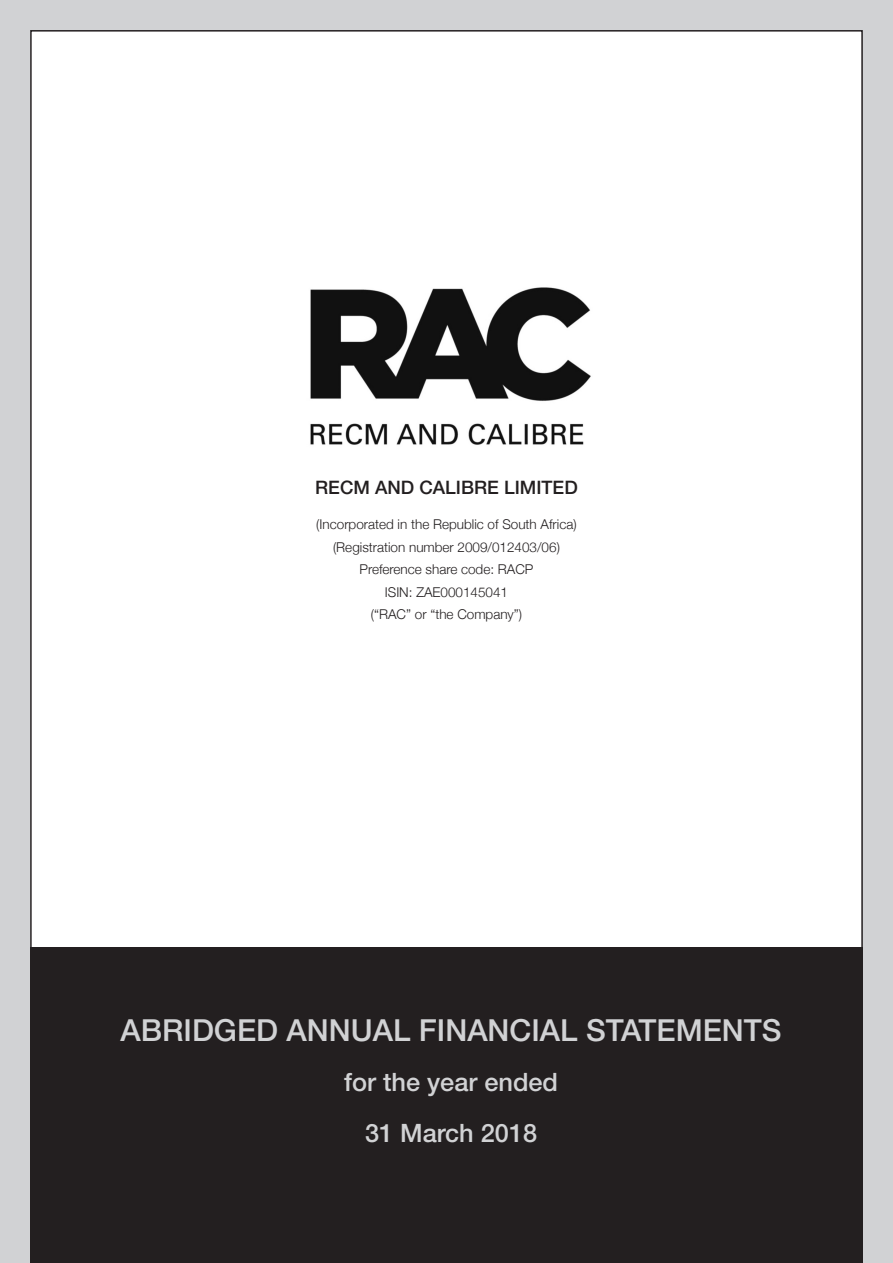
<style>
.page{position:relative;width:893px;height:1263px;background:#d1d2d4}
.page>*{position:absolute;margin:0;border:0;box-sizing:border-box;transform-origin:0 0}
.t1{font:500 30.45px "Helvetica Neue";color:#d1d2d4}
.t2{font:500 25.35px/50.7px "Helvetica Neue";color:#d1d2d4;text-align:center}
.t3{font:500 18.6px "Helvetica Neue";color:#231f20}
.t4{font:300 13.5px/22.5px "Helvetica Neue";color:#231f20;text-align:center}
</style>
<div class="page">
<div style="left:31px;top:31px;width:831px;height:1201px;background:#fff"></div>
<img style="left:310px;top:287px;width:281px;height:158px">
<div style="left:30px;top:947px;width:833px;height:316px;background:#231f20"></div>
<h3 class="t3" style="left:315px;top:481px;width:264px">RECM AND CALIBRE LIMITED</h3>
<p class="t4" style="left:316px;top:513px;width:262px">(Incorporated in the Republic of South Africa) (Registration number 2009/012403/06)<br>Preference share code: RACP<br>ISIN: ZAE000145041<br>(“RAC” or “the Company”)</p>
<h1 class="t1" style="left:121px;top:1019px;width:663px">ABRIDGED ANNUAL FINANCIAL STATEMENTS</h1>
<h2 class="t2" style="left:344px;top:1059px;width:215px">for the year ended<br>31 March 2018</h2>
</div>
